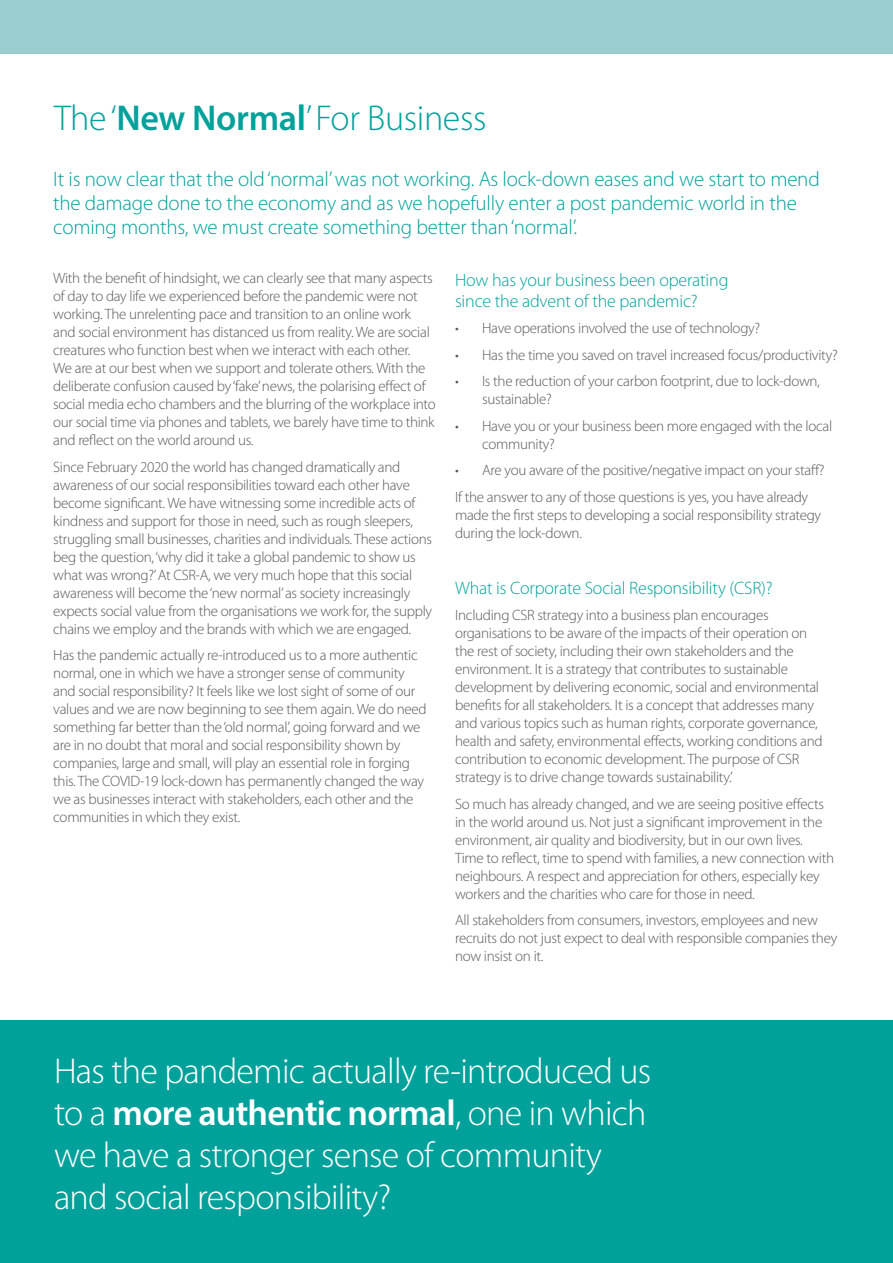
<style>
.page{position:relative;width:893px;height:1263px;background:#fff}
.page>*{position:absolute;margin:0;border:0;box-sizing:border-box;transform-origin:0 0}
.t1{font:300 36px/42px "Myriad Pro";letter-spacing:-.02em;color:#fff}
.t2{font:300 36px "Myriad Pro";letter-spacing:-.01em;color:#00a19a}
.t3{font:300 21px/24px "Myriad Pro";letter-spacing:-.01em;color:#00a19a}
.t4{font:300 18px/21px "Myriad Pro";letter-spacing:-.01em;color:#00a19a}
.t5{font:300 15px/18px "Myriad Pro";letter-spacing:-.02em;color:#585856}
.s1{font-weight:600}
</style>
<div class="page">
<div style="left:0;top:1020px;width:893px;height:243px;background:#00a19a"></div>
<div style="left:0;top:0;width:893px;height:54px;background:#9acdcd"></div>
<h1 class="t2" style="left:54px;top:97px;width:434px">The ‘<span class="s1">New Normal</span>’ For Business</h1>
<h2 class="t3" style="left:53px;top:167px;width:768px">It is now clear that the old ‘normal’ was not working. As lock-down eases and we start to mend the damage done to the economy and as we hopefully enter a post pandemic world in the coming months, we must create something better than ‘normal’.</h2>
<p class="t5" style="left:53px;top:269px;width:384px">With the benefit of hindsight, we can clearly see that many aspects of day to day life we experienced before the pandemic were not working. The unrelenting pace and transition to an online work and social environment has distanced us from reality. We are social creatures who function best when we interact with each other.<br>We are at our best when we support and tolerate others. With the deliberate confusion caused by ‘fake’ news, the polarising effect of social media echo chambers and the blurring of the workplace into our social time via phones and tablets, we barely have time to think and reflect on the world around us.</p>
<p class="t5" style="left:53px;top:458px;width:380px">Since February 2020 the world has changed dramatically and awareness of our social responsibilities toward each other have become significant. We have witnessing some incredible acts of kindness and support for those in need, such as rough sleepers, struggling small businesses, charities and individuals. These actions beg the question, ‘why did it take a global pandemic to show us what was wrong?’ At CSR-A, we very much hope that this social awareness will become the ‘new normal’ as society increasingly expects social value from the organisations we work for, the supply chains we employ and the brands with which we are engaged.</p>
<p class="t5" style="left:53px;top:646px;width:375px">Has the pandemic actually re-introduced us to a more authentic normal, one in which we have a stronger sense of community and social responsibility? It feels like we lost sight of some of our values and we are now beginning to see them again. We do need something far better than the ‘old normal’, going forward and we are in no doubt that moral and social responsibility shown by companies, large and small, will play an essential role in forging this. The COVID-19 lock-down has permanently changed the way we as businesses interact with stakeholders, each other and the communities in which they exist.</p>
<p class="t4" style="left:455px;top:269px;width:275px">How has your business been operating since the advent of the pandemic?</p>
<p class="t5" style="left:455px;top:319px;width:307px">• Have operations involved the use of technology?</p>
<p class="t5" style="left:455px;top:345px;width:384px">• Has the time you saved on travel increased focus/productivity?</p>
<p class="t5" style="left:482px;top:372px;width:339px;text-indent:-27px">• Is the reduction of your carbon footprint, due to lock-down, sustainable?</p>
<p class="t5" style="left:482px;top:417px;width:352px;text-indent:-27px">• Have you or your business been more engaged with the local community?</p>
<p class="t5" style="left:455px;top:457px;width:371px;line-height:26.5px">• Are you aware of the positive/negative impact on your staff?<br>If the answer to any of those questions is yes, you have already</p>
<p class="t5" style="left:455px;top:506px;width:368px">made the first steps to developing a social responsibility strategy during the lock-down.</p>
<p class="t4" style="left:455px;top:577px;width:319px">What is Corporate Social Responsibility (CSR)?</p>
<p class="t5" style="left:455px;top:606px;width:369px">Including CSR strategy into a business plan encourages organisations to be aware of the impacts of their operation on the rest of society, including their own stakeholders and the environment. It is a strategy that contributes to sustainable development by delivering economic, social and environmental benefits for all stakeholders. It is a concept that addresses many and various topics such as human rights, corporate governance, health and safety, environmental effects, working conditions and contribution to economic development. The purpose of CSR strategy is to drive change towards sustainability.’</p>
<p class="t5" style="left:455px;top:795px;width:380px">So much has already changed, and we are seeing positive effects in the world around us. Not just a significant improvement in the environment, air quality and biodiversity, but in our own lives.<br>Time to reflect, time to spend with families, a new connection with neighbours. A respect and appreciation for others, especially key workers and the charities who care for those in need.</p>
<p class="t5" style="left:455px;top:911px;width:384px">All stakeholders from consumers, investors, employees and new recruits do not just expect to deal with responsible companies they now insist on it.</p>
<h1 class="t1" style="left:54px;top:1049px;width:599px">Has the pandemic actually re-introduced us to a <span class="s1">more authentic normal</span>, one in which we have a stronger sense of community and social responsibility?</h1>
</div>
